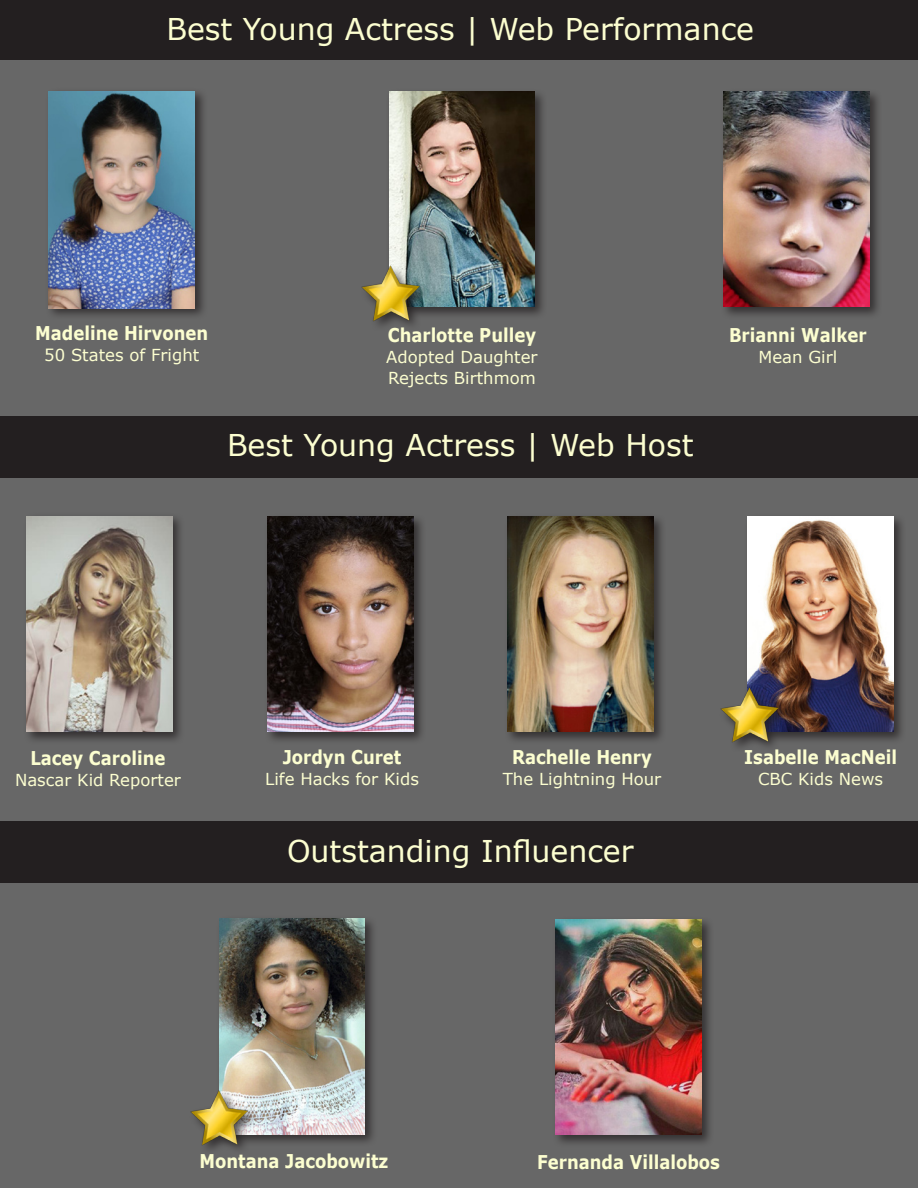
<style>
.page{position:relative;width:918px;height:1188px;background:#676767}
.page>*{position:absolute;margin:0;border:0;box-sizing:border-box;transform-origin:0 0}
.t1{font:30px "Verdana";color:#fcfed0}
.t2{font:700 18.9px "Verdana";color:#fcfed0;scale:.87 1}
.t3{font:16.5px/21px "Verdana";color:#fcfed0}
</style>
<div class="page">
<div style="left:0;top:0;width:918px;height:60px;background:#231f20"></div>
<div style="left:264px;top:513px;width:162px;height:231px;background:#231f20;opacity:.75"></div>
<img style="left:268px;top:516px;width:145px;height:216px">
<div style="left:504px;top:513px;width:162px;height:231px;background:#231f20;opacity:.75"></div>
<img style="left:508px;top:516px;width:145px;height:216px">
<div style="left:23px;top:513px;width:162px;height:232px;background:#231f20;opacity:.75"></div>
<img style="left:26px;top:516px;width:146px;height:216px">
<div style="left:744px;top:513px;width:162px;height:231px;background:#231f20;opacity:.75"></div>
<img style="left:748px;top:516px;width:145px;height:216px">
<div style="left:0;top:416px;width:918px;height:62px;background:#231f20"></div>
<div style="left:386px;top:88px;width:162px;height:232px;background:#231f20;opacity:.75"></div>
<img style="left:389px;top:91px;width:146px;height:216px">
<div style="left:720px;top:88px;width:162px;height:232px;background:#231f20;opacity:.75"></div>
<img style="left:724px;top:91px;width:145px;height:216px">
<div style="left:45px;top:88px;width:163px;height:232px;background:#231f20;opacity:.75"></div>
<img style="left:49px;top:91px;width:146px;height:218px">
<div style="left:0;top:821px;width:918px;height:62px;background:#231f20"></div>
<div style="left:552px;top:916px;width:162px;height:231px;background:#231f20;opacity:.75"></div>
<img style="left:556px;top:919px;width:145px;height:216px">
<div style="left:216px;top:915px;width:162px;height:233px;background:#231f20;opacity:.75"></div>
<img style="left:219px;top:919px;width:146px;height:216px">
<div style="left:359px;top:262px;width:70px;height:68px;background:#231f20;opacity:.75"></div>
<img style="left:359px;top:262px;width:63px;height:63px">
<div style="left:717px;top:684px;width:71px;height:68px;background:#231f20;opacity:.75"></div>
<img style="left:718px;top:683px;width:63px;height:64px">
<div style="left:187px;top:1086px;width:71px;height:68px;background:#231f20;opacity:.75"></div>
<img style="left:187px;top:1086px;width:64px;height:64px">
<h1 class="t1" style="left:167px;top:8px;width:589px">Best Young Actress | Web Performance</h1>
<p class="t2" style="left:35px;top:320px;width:200px">Madeline Hirvonen</p>
<p class="t3" style="left:44px;top:345px;width:157px">50 States of Fright</p>
<p class="t2" style="left:388px;top:322px;width:172px">Charlotte Pulley</p>
<p class="t3" style="left:386px;top:347px;width:153px">Adopted Daughter<br>Rejects Birthmom</p>
<h1 class="t1" style="left:227px;top:424px;width:468px">Best Young Actress | Web Host</h1>
<p class="t2" style="left:729px;top:322px;width:160px">Brianni Walker</p>
<p class="t3" style="left:758px;top:347px;width:80px">Mean Girl</p>
<p class="t2" style="left:30px;top:745px;width:157px">Lacey Caroline</p>
<p class="t3" style="left:15px;top:770px;width:167px">Nascar Kid Reporter</p>
<p class="t2" style="left:283px;top:744px;width:138px">Jordyn Curet</p>
<p class="t3" style="left:265px;top:768px;width:155px">Life Hacks for Kids</p>
<p class="t2" style="left:512px;top:744px;width:162px">Rachelle Henry</p>
<p class="t3" style="left:503px;top:768px;width:160px">The Lightning Hour</p>
<h1 class="t1" style="left:287px;top:831px;width:348px">Outstanding Influencer</h1>
<p class="t2" style="left:744px;top:744px;width:177px">Isabelle MacNeil</p>
<p class="t3" style="left:758px;top:769px;width:127px">CBC Kids News</p>
<p class="t2" style="left:200px;top:1148px;width:219px">Montana Jacobowitz</p>
<p class="t2" style="left:537px;top:1148px;width:212px">Fernanda Villalobos</p>
</div>
